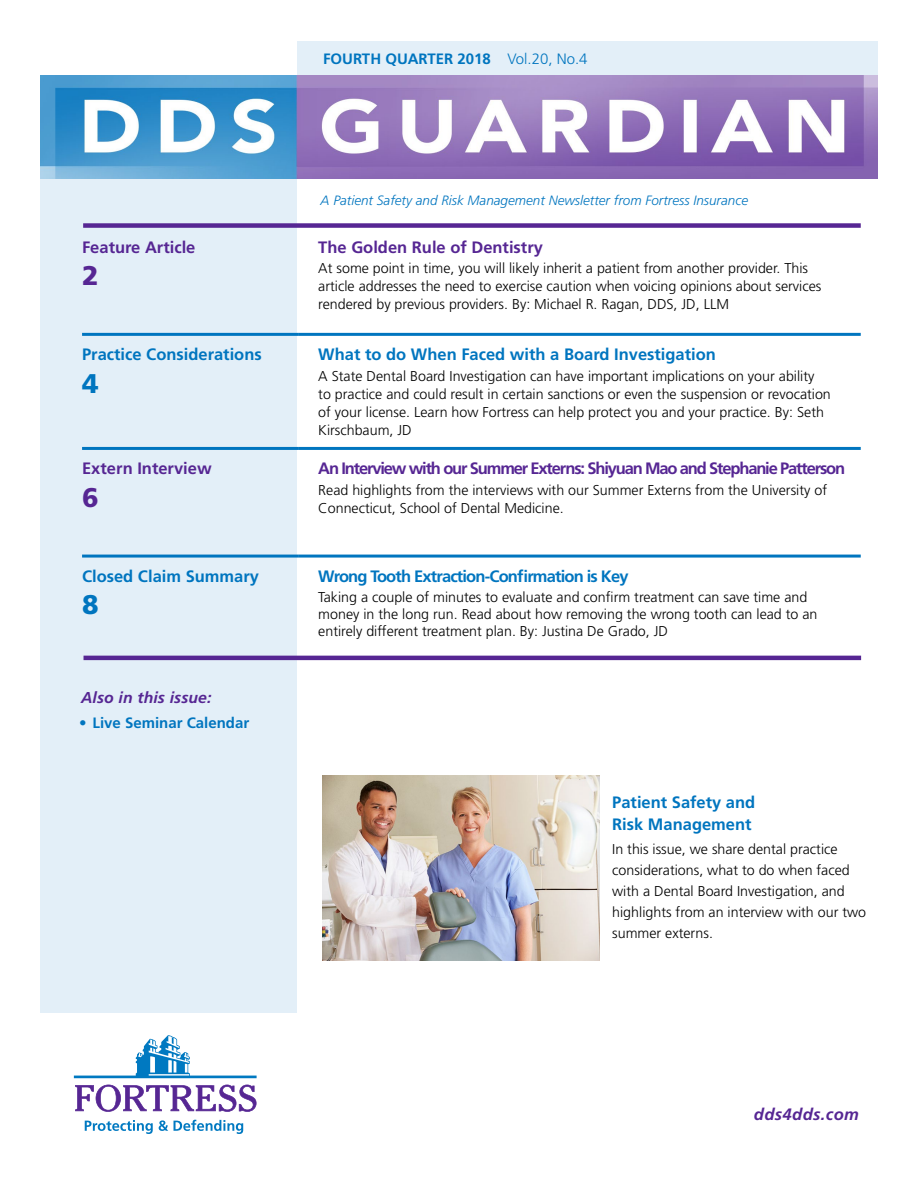
<style>
.page{position:relative;width:918px;height:1188px;background:#fff}
.page>*{position:absolute;margin:0;border:0;box-sizing:border-box;transform-origin:0 0}
.t1{font:900 27px "Frutiger LT Std";color:#562693}
.t2{font:900 27px "Frutiger LT Std";color:#0075bf}
.t3{font:700 16.5px/22.2px "Frutiger LT Std";color:#0075bf}
.t4{font:700 16.5px "Frutiger LT Std";letter-spacing:-.07em;color:#562693}
.t5{font:700 16.5px "Frutiger LT Std";color:#562693}
.t6{font:700 16.5px "Frutiger LT Std";letter-spacing:-.05em;color:#0075bf}
.t7{font:italic 700 16.5px "Frutiger LT Std";letter-spacing:.025em;color:#562693}
.t8{font:italic 700 15.75px "Frutiger LT Std";letter-spacing:.01em;color:#562693}
.t9{font:700 15px "Frutiger LT Std";color:#0075bf}
.t10{font:300 14.25px/18px "Frutiger LT Std";color:#000}
.t11{font:italic 300 13.5px "Frutiger LT Std";color:#0075bf}
.s1{font-weight:300}
</style>
<div class="page">
<svg style="left:75px;top:1085px;width:182px;height:27px"></svg>
<svg style="left:74px;top:1035px;width:183px;height:43px"></svg>
<svg style="left:85px;top:1120px;width:68px;height:14px"></svg>
<svg style="left:159px;top:1120px;width:9px;height:11px"></svg>
<svg style="left:174px;top:1120px;width:69px;height:14px"></svg>
<div style="left:297px;top:42px;width:581px;height:35px;background:#e3eff8"></div>
<div style="left:41px;top:76px;width:256px;height:936px;background:#e3eff8"></div>
<img style="left:40px;top:76px;width:838px;height:102px">
<div style="left:83px;top:223px;width:778px;height:5px;background:#562693"></div>
<hr style="left:82px;top:333px;width:216px;height:3px;background:#0075bf">
<hr style="left:298px;top:333px;width:563px;height:3px;background:#0075bf">
<hr style="left:82px;top:447px;width:216px;height:3px;background:#0075bf">
<hr style="left:298px;top:447px;width:563px;height:3px;background:#0075bf">
<hr style="left:82px;top:555px;width:216px;height:3px;background:#0075bf">
<hr style="left:298px;top:555px;width:563px;height:3px;background:#0075bf">
<hr style="left:84px;top:656px;width:777px;height:4px;background:#562693">
<img style="left:322px;top:776px;width:277px;height:184px">
<p class="t5" style="left:82px;top:237px;width:115px">Feature Article</p>
<h1 class="t1" style="left:82px;top:259px;width:18px">2</h1>
<p class="t3" style="left:82px;top:343px;width:181px">Practice Considerations</p>
<h1 class="t2" style="left:82px;top:367px;width:18px">4</h1>
<p class="t5" style="left:82px;top:459px;width:131px">Extern Interview</p>
<h1 class="t1" style="left:82px;top:481px;width:18px">6</h1>
<p class="t3" style="left:82px;top:565px;width:178px">Closed Claim Summary</p>
<h1 class="t2" style="left:82px;top:589px;width:18px">8</h1>
<p class="t8" style="left:81px;top:689px;width:132px">Also in this issue:</p>
<p class="t9" style="left:79px;top:714px;width:172px">• Live Seminar Calendar</p>
<p class="t9" style="left:323px;top:50px;width:266px">FOURTH QUARTER 2018 <span class="s1">Vol.20, No.4</span></p>
<p class="t11" style="left:321px;top:193px;width:429px">A Patient Safety and Risk Management Newsletter from Fortress Insurance</p>
<p class="t5" style="left:318px;top:237px;width:226px">The Golden Rule of Dentistry</p>
<p class="t10" style="left:318px;top:260px;width:505px">At some point in time, you will likely inherit a patient from another provider. This article addresses the need to exercise caution when voicing opinions about services rendered by previous providers. By: Michael R. Ragan, DDS, JD, LLM</p>
<p class="t3" style="left:318px;top:343px;width:399px">What to do When Faced with a Board Investigation</p>
<p class="t10" style="left:318px;top:367px;width:514px">A State Dental Board Investigation can have important implications on your ability<br>to practice and could result in certain sanctions or even the suspension or revocation of your license. Learn how Fortress can help protect you and your practice. By: Seth Kirschbaum, JD</p>
<p class="t4" style="left:318px;top:459px;width:528px">An Interview with our Summer Externs: Shiyuan Mao and Stephanie Patterson</p>
<p class="t10" style="left:318px;top:481px;width:510px">Read highlights from the interviews with our Summer Externs from the University of<br>Connecticut, School of Dental Medicine.</p>
<p class="t6" style="left:318px;top:567px;width:312px">Wrong Tooth Extraction-Confirmation is Key</p>
<p class="t10" style="left:318px;top:588px;width:501px;line-height:17.1px">Taking a couple of minutes to evaluate and confirm treatment can save time and money in the long run. Read about how removing the wrong tooth can lead to an entirely different treatment plan. By: Justina De Grado, JD</p>
<p class="t3" style="left:612px;top:791px;width:145px">Patient Safety and<br>Risk Management</p>
<p class="t10" style="left:612px;top:839px;width:255px;line-height:21px">In this issue, we share dental practice considerations, what to do when faced with a Dental Board Investigation, and highlights from an interview with our two summer externs.</p>
<p class="t7" style="left:754px;top:1104px;width:106px">dds4dds.com</p>
</div>
